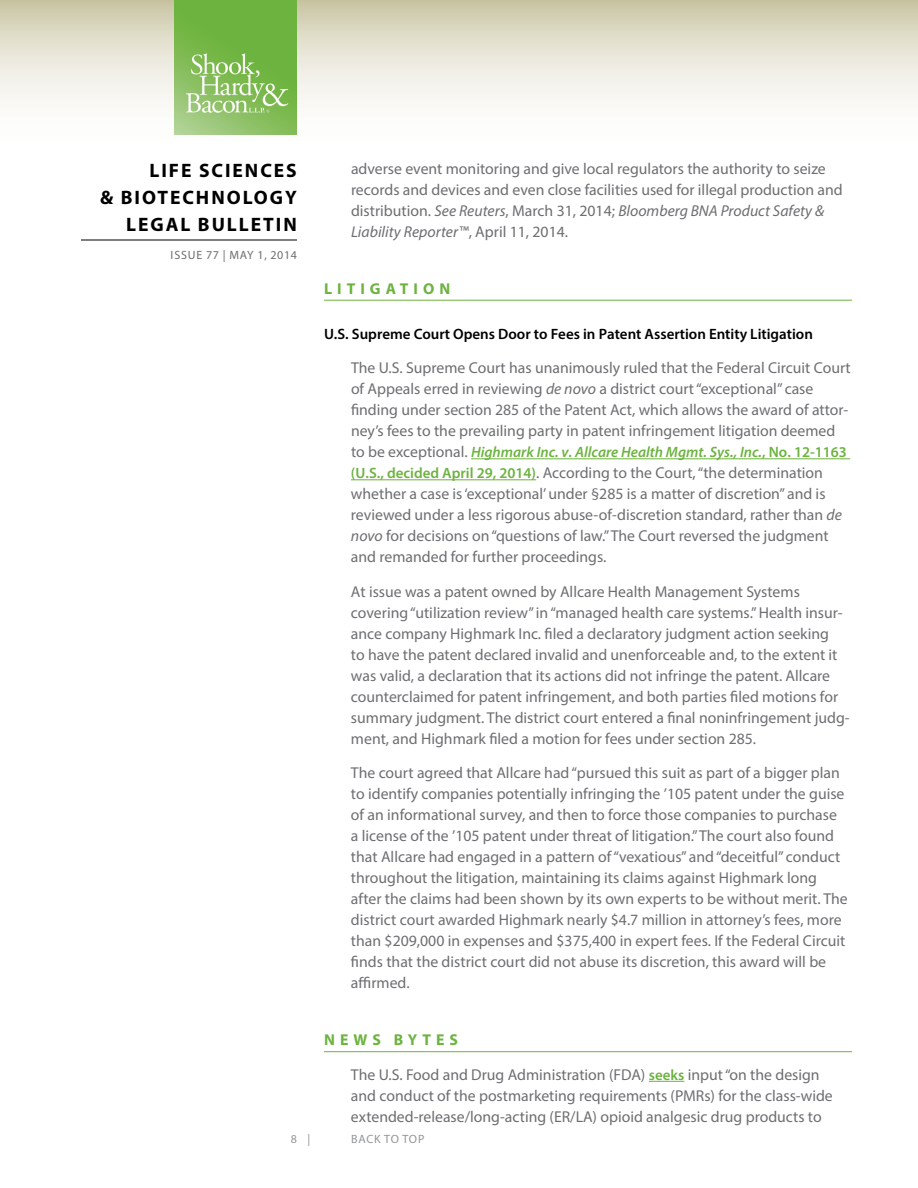
<style>
.page{position:relative;width:918px;height:1188px;background:#fff}
.page>*{position:absolute;margin:0;border:0;box-sizing:border-box;transform-origin:0 0}
.t1{font:700 19.5px "Myriad Pro";letter-spacing:.1em;color:#000}
.t2{font:15.75px/21px "Myriad Pro";color:#6d6e71}
.t3{font:700 15.75px "Myriad Pro";letter-spacing:.32em;color:#6cb33f}
.t4{font:italic 600 15px "Myriad Pro";color:#6cb33f}
.t5{font:600 15px "Myriad Pro";color:#000}
.t6{font:12px "Myriad Pro";letter-spacing:.055em;color:#6d6e71}
.t7{font:12px "Myriad Pro";color:#939598}
.s1{font-style:italic}
.s2{font-weight:400;font-style:normal;font-size:15.75px;color:#6d6e71}
.s3{font-style:normal}
.s4{font-weight:600;font-size:15px;color:#6cb33f}
.s5{font-weight:700;color:#6cb33f}
</style>
<div class="page">
<svg style="left:0;top:0;width:918px;height:135px"></svg>
<hr style="left:81px;top:240px;width:216px;height:1px;background:#000">
<img style="left:175px;top:0;width:122px;height:135px">
<hr style="left:324px;top:300px;width:528px;height:1px;background:#6cb33f">
<hr style="left:471px;top:458px;width:379px;height:1px;background:#6cb33f">
<hr style="left:351px;top:479px;width:185px;height:1px;background:#6cb33f">
<hr style="left:324px;top:1051px;width:528px;height:1px;background:#6cb33f">
<hr style="left:649px;top:1081px;width:35px;height:1px;background:#6cb33f">
<p class="t1" style="left:150px;top:157px;width:149px">LIFE SCIENCES</p>
<p class="t1" style="left:100px;top:184px;width:198px">&amp; BIOTECHNOLOGY</p>
<p class="t1" style="left:126px;top:211px;width:13px">LEG</p>
<p class="t1" style="left:166px;top:211px;width:73px">AL BULLE</p>
<p class="t1" style="left:263px;top:211px;width:23px">TIN</p>
<p class="t6" style="left:171px;top:248px;width:128px">Issue 77 | MAY 1, 2014</p>
<p class="t2" style="left:351px;top:158px;width:493px">adverse event monitoring and give local regulators the authority to seize records and devices and even close facilities used for illegal production and distribution. <span class="s1">See Reuters</span>, March 31, 2014; <span class="s1">Bloomberg BNA Product Safety &amp; Liability Reporter™</span>, April 11, 2014.</p>
<p class="t3" style="left:324px;top:278px;width:128px">LIT IGAT ION</p>
<p class="t5" style="left:324px;top:324px;width:490px">U.S. Supreme Court Opens Door to Fees in Patent Assertion Entity Litigation</p>
<p class="t2" style="left:351px;top:357px;width:501px">The U.S. Supreme Court has unanimously ruled that the Federal Circuit Court of Appeals erred in reviewing <span class="s1">de novo</span> a district court “exceptional” case finding under section 285 of the Patent Act, which allows the award of attor&shy;ney’s fees to the prevailing party in patent infringement litigation deemed</p>
<p class="t4" style="left:351px;top:443px;width:498px"><span class="s2">to be exceptional.</span> Highmark Inc. v. Allcare Health Mgmt. Sys., Inc.<span class="s3">, No. 12-1163</span></p>
<p class="t2" style="left:351px;top:462px;width:493px"><span class="s4">(U.S., decided April 29, 2014)</span>. According to the Court, “the determination whether a case is ‘exceptional’ under §285 is a matter of discretion” and is reviewed under a less rigorous abuse-of-discretion standard, rather than <span class="s1">de novo</span> for decisions on “questions of law.” The Court reversed the judgment and remanded for further proceedings.</p>
<p class="t2" style="left:351px;top:581px;width:500px">At issue was a patent owned by Allcare Health Management Systems covering “utilization review” in “managed health care systems.” Health insur&shy;ance company Highmark Inc. filed a declaratory judgment action seeking<br>to have the patent declared invalid and unenforceable and, to the extent it was valid, a declaration that its actions did not infringe the patent. Allcare counterclaimed for patent infringement, and both parties filed motions for summary judgment. The district court entered a final noninfringement judg&shy;ment, and Highmark filed a motion for fees under section 285.</p>
<p class="t2" style="left:351px;top:762px;width:498px">The court agreed that Allcare had “pursued this suit as part of a bigger plan to identify companies potentially infringing the ’105 patent under the guise of an informational survey, and then to force those companies to purchase a license of the ’105 patent under threat of litigation.” The court also found that Allcare had engaged in a pattern of “vexatious” and “deceitful” conduct throughout the litigation, maintaining its claims against Highmark long after the claims had been shown by its own experts to be without merit. The district court awarded Highmark nearly $4.7 million in attorney’s fees, more than $209,000 in expenses and $375,400 in expert fees. If the Federal Circuit finds that the district court did not abuse its discretion, this award will be affirmed.</p>
<p class="t2" style="left:351px;top:1022px;width:470px;line-height:34.5px;text-indent:-27px"><span class="s5">N EWS BYT ES<br></span>The U.S. Food and Drug Administration (FDA) <span class="s4">seeks</span> input “on the design</p>
<p class="t2" style="left:351px;top:1085px;width:483px">and conduct of the postmarketing requirements (PMRs) for the class-wide extended-release/long-acting (ER/LA) opioid analgesic drug products to</p>
<p class="t7" style="left:291px;top:1132px;width:21px">8 |</p>
<p class="t7" style="left:351px;top:1132px;width:9px">back</p>
<p class="t7" style="left:384px;top:1132px;width:27px">to top</p>
</div>
